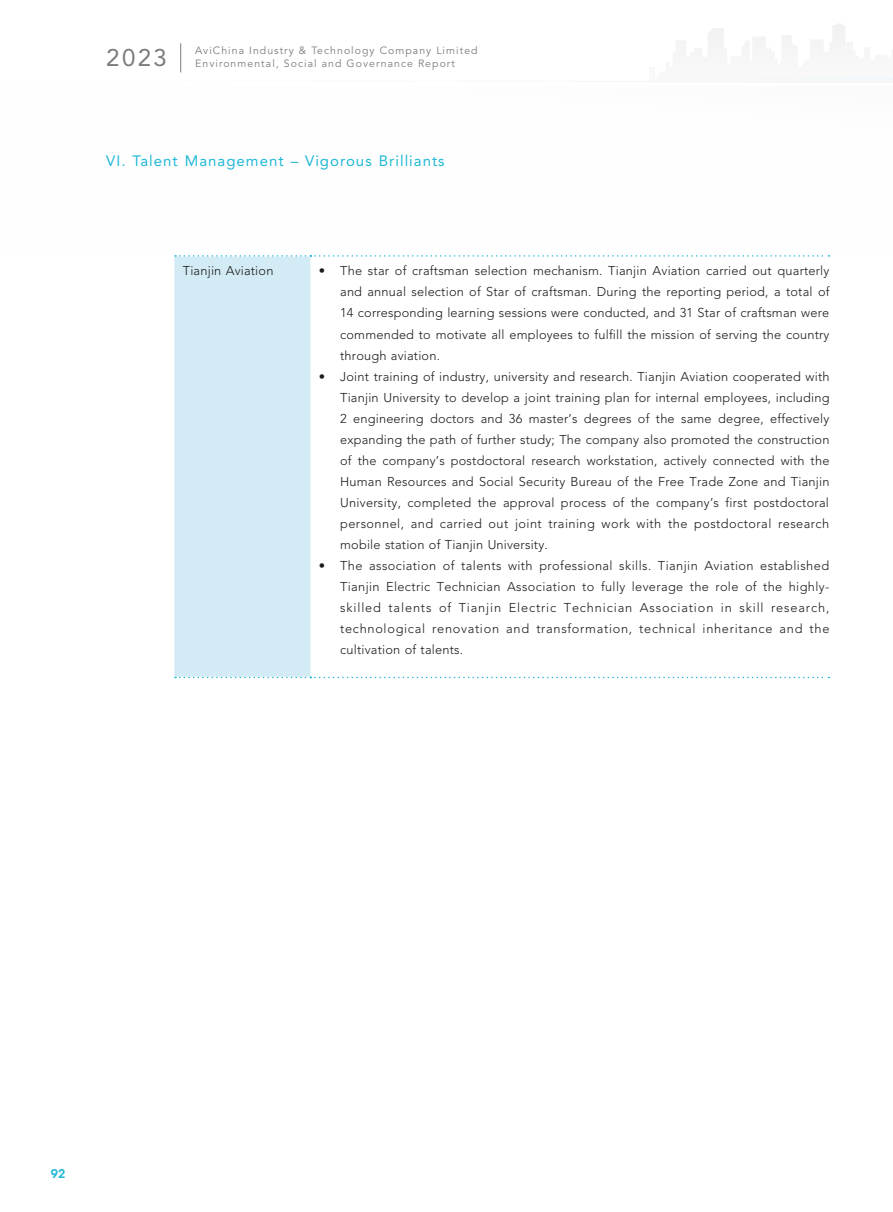
<style>
.page{position:relative;width:893px;height:1212px;background:#fff}
.page>*{position:absolute;margin:0;border:0;box-sizing:border-box;transform-origin:0 0}
.t1{font:24px "Avenir LT Std";color:#7c7b7b}
.t2{font:15px "Avenir LT Std";letter-spacing:.065em;color:#23b9d6}
.t3{font:300 12.75px/21px "Avenir LT Std";letter-spacing:.015em;color:#1c1c1b;text-align:justify}
.t4{font:600 12px "ITC Avant Garde Std";color:#23b9d6}
.t5{font:10.5px "Avenir LT Std";letter-spacing:.1em;color:#7c7b7b}
</style>
<div class="page">
<svg style="left:180px;top:24px;width:713px;height:58px"></svg>
<div style="left:174px;top:256px;width:136px;height:421px;background:#d3ebf5"></div>
<svg style="left:175px;top:255px;width:654px;height:2px"></svg>
<svg style="left:175px;top:677px;width:654px;height:1px"></svg>
<p class="t5" style="left:195px;top:45px;width:284px">AviChina Industry &amp; Technology Company Limited</p>
<h1 class="t1" style="left:106px;top:44px;width:62px">2023</h1>
<p class="t5" style="left:195px;top:57px;width:261px">Environmental, Social and Governance Report</p>
<p class="t2" style="left:106px;top:152px;width:340px">VI. Talent Management – Vigorous Brilliants</p>
<p class="t3" style="left:183px;top:261px;width:92px">Tianjin Aviation</p>
<p class="t3" style="left:340px;top:261px;width:491px;text-indent:-21px">• The star of craftsman selection mechanism. Tianjin Aviation carried out quarterly and annual selection of Star of craftsman. During the reporting period, a total of 14 corresponding learning sessions were conducted, and 31 Star of craftsman were commended to motivate all employees to fulfill the mission of serving the country through aviation.</p>
<p class="t3" style="left:340px;top:366px;width:491px;text-indent:-21px">• Joint training of industry, university and research. Tianjin Aviation cooperated with Tianjin University to develop a joint training plan for internal employees, including 2 engineering doctors and 36 master’s degrees of the same degree, effectively expanding the path of further study; The company also promoted the construction of the company’s postdoctoral research workstation, actively connected with the Human Resources and Social Security Bureau of the Free Trade Zone and Tianjin University, completed the approval process of the company’s first postdoctoral personnel, and carried out joint training work with the postdoctoral research mobile station of Tianjin University.</p>
<p class="t3" style="left:340px;top:555px;width:491px;text-indent:-21px">• The association of talents with professional skills. Tianjin Aviation established Tianjin Electric Technician Association to fully leverage the role of the highly&shy;skilled talents of Tianjin Electric Technician Association in skill research, technological renovation and transformation, technical inheritance and the cultivation of talents.</p>
<p class="t4" style="left:51px;top:1166px;width:16px">92</p>
</div>
